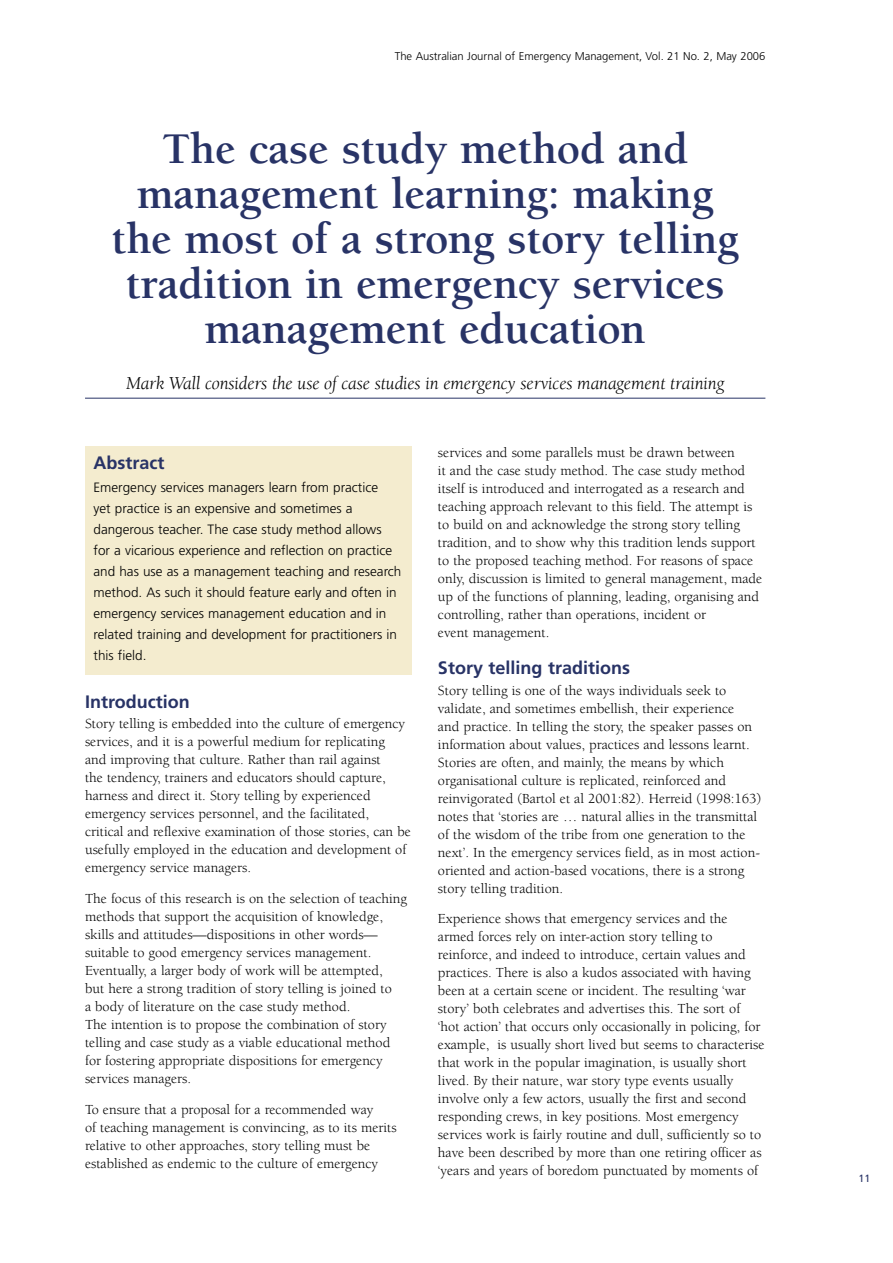
<style>
.page{position:relative;width:893px;height:1263px;background:#fff}
.page>*{position:absolute;margin:0;border:0;box-sizing:border-box;transform-origin:0 0}
.heading_1__general{font:700 45px/45px "Berkeley";letter-spacing:-.005em;color:#283366;text-align:center}
.heading_1_sub_line{font:italic 18.75px "Berkeley";letter-spacing:-.01em;color:#000}
.t1{font:700 18px "Frutiger";color:#283366}
.body{font:14.25px/18px "Berkeley";color:#000}
.Body_no{font:14.25px/18px "Berkeley";color:#000}
.intro_text{font:300 13.5px/21px "Frutiger";color:#000}
.t2{font:300 11.25px "Frutiger";color:#000}
.t3{font:10.5px "Frutiger";color:#283366}
</style>
<div class="page">
<div style="left:85px;top:446px;width:327px;height:229px;background:#f4eccf"></div>
<hr style="left:85px;top:398px;width:680px;height:1px;background:#283366">
<p class="t2" style="left:395px;top:49px;width:372px">The Australian Journal of Emergency Management, Vol. 21 No. 2, May 2006</p>
<p class="heading_1__general" style="left:112px;top:127px;width:629px">The case study method and management learning: making the most of a strong story telling tradition in emergency services management education</p>
<p class="heading_1_sub_line" style="left:126px;top:374px;width:600px">Mark Wall considers the use of case studies in emergency services management training</p>
<p class="t1" style="left:94px;top:452px;width:72px">Abstract</p>
<p class="intro_text" style="left:94px;top:477px;width:309px">Emergency services managers learn from practice<br>yet practice is an expensive and sometimes a dangerous teacher. The case study method allows for a vicarious experience and reflection on practice and has use as a management teaching and research method. As such it should feature early and often in emergency services management education and in related training and development for practitioners in this field.</p>
<p class="t1" style="left:85px;top:691px;width:106px">Introduction</p>
<p class="Body_no" style="left:85px;top:715px;width:327px">Story telling is embedded into the culture of emergency services, and it is a powerful medium for replicating<br>and improving that culture. Rather than rail against<br>the tendency, trainers and educators should capture, harness and direct it. Story telling by experienced emergency services personnel, and the facilitated, critical and reflexive examination of those stories, can be usefully employed in the education and development of emergency service managers.</p>
<p class="body" style="left:85px;top:890px;width:323px">The focus of this research is on the selection of teaching methods that support the acquisition of knowledge, skills and attitudes—dispositions in other words— suitable to good emergency services management.<br>Eventually, a larger body of work will be attempted,<br>but here a strong tradition of story telling is joined to<br>a body of literature on the case study method.<br>The intention is to propose the combination of story telling and case study as a viable educational method for fostering appropriate dispositions for emergency services managers.</p>
<p class="body" style="left:85px;top:1100px;width:313px">To ensure that a proposal for a recommended way<br>of teaching management is convincing, as to its merits relative to other approaches, story telling must be established as endemic to the culture of emergency</p>
<p class="body" style="left:438px;top:444px;width:326px">services and some parallels must be drawn between<br>it and the case study method. The case study method itself is introduced and interrogated as a research and teaching approach relevant to this field. The attempt is to build on and acknowledge the strong story telling tradition, and to show why this tradition lends support to the proposed teaching method. For reasons of space only, discussion is limited to general management, made up of the functions of planning, leading, organising and controlling, rather than operations, incident or<br>event management.</p>
<p class="t1" style="left:438px;top:657px;width:194px">Story telling traditions</p>
<p class="Body_no" style="left:438px;top:681px;width:325px">Story telling is one of the ways individuals seek to validate, and sometimes embellish, their experience<br>and practice. In telling the story, the speaker passes on information about values, practices and lessons learnt.<br>Stories are often, and mainly, the means by which organisational culture is replicated, reinforced and reinvigorated (Bartol et al 2001:82). Herreid (1998:163) notes that ‘stories are … natural allies in the transmittal of the wisdom of the tribe from one generation to the next’. In the emergency services field, as in most action&shy;oriented and action-based vocations, there is a strong story telling tradition.</p>
<p class="body" style="left:438px;top:910px;width:328px">Experience shows that emergency services and the armed forces rely on inter-action story telling to reinforce, and indeed to introduce, certain values and practices. There is also a kudos associated with having been at a certain scene or incident. The resulting ‘war story’ both celebrates and advertises this. The sort of ‘hot action’ that occurs only occasionally in policing, for example, is usually short lived but seems to characterise that work in the popular imagination, is usually short lived. By their nature, war story type events usually involve only a few actors, usually the first and second responding crews, in key positions. Most emergency services work is fairly routine and dull, sufficiently so to have been described by more than one retiring officer as ‘years and years of boredom punctuated by moments of</p>
<p class="t3" style="left:858px;top:1172px;width:13px">11</p>
</div>
